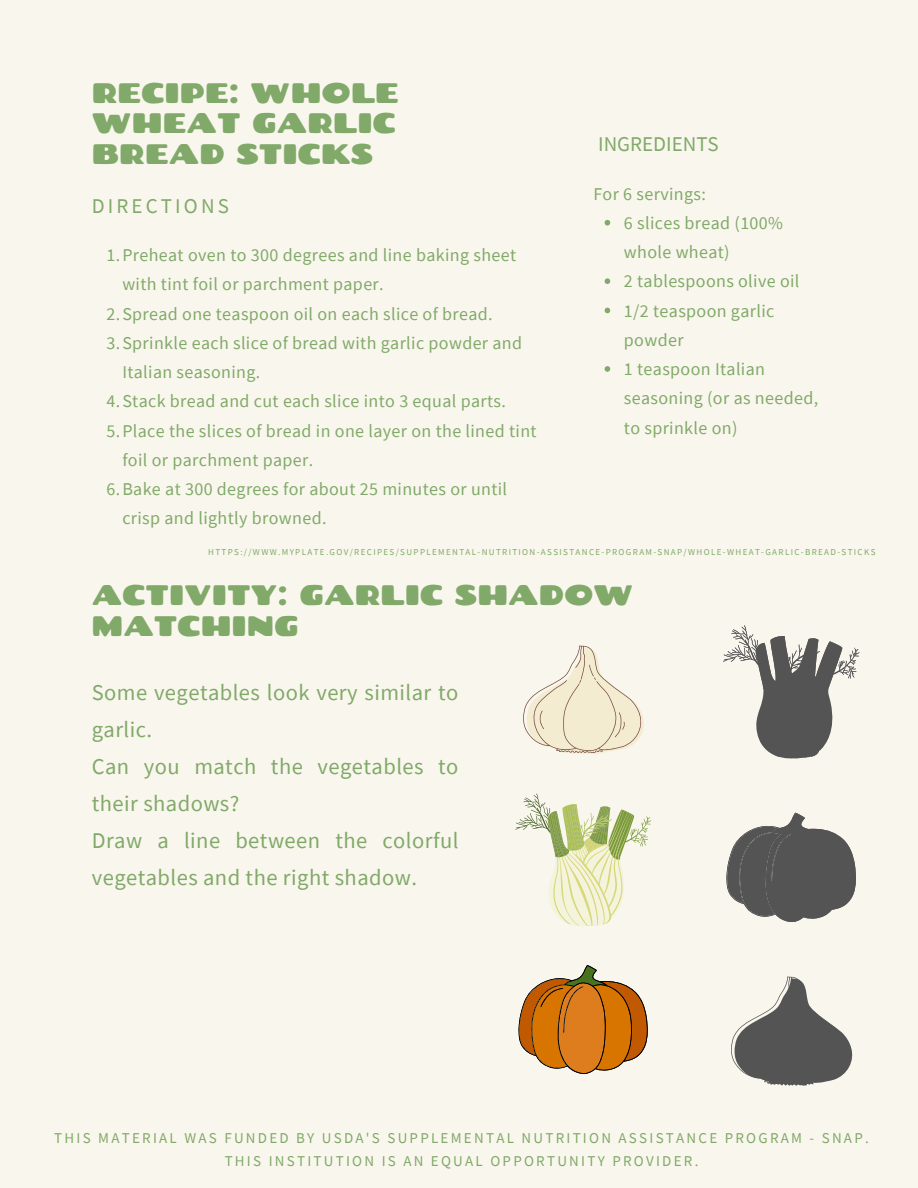
<style>
.page{position:relative;width:918px;height:1188px;background:#f9f7ed}
.page>*{position:absolute;margin:0;border:0;box-sizing:border-box;transform-origin:0 0}
.t1{font:28.2px/30.8px "Chango";color:#81a969;text-align:justify}
.t2{font:22.5px/37.2px "Source Sans Pro";letter-spacing:.02em;color:#81a969}
.t3{font:21px "Source Sans Pro";color:#81a969}
.t4{font:21px "Source Sans Pro";letter-spacing:.15em;color:#81a969}
.t5{font:18px/29.2px "Source Sans Pro";letter-spacing:.02em;color:#81a969}
.t6{font:15px/22.5px "Source Sans Pro";letter-spacing:.15em;color:#81a969;text-align:center}
.t7{font:9px "Source Sans Pro";letter-spacing:.15em;color:#81a969}
</style>
<div class="page">
<svg style="left:605px;top:220px;width:5px;height:6px"></svg>
<svg style="left:605px;top:278px;width:5px;height:6px"></svg>
<svg style="left:605px;top:308px;width:5px;height:5px"></svg>
<svg style="left:605px;top:366px;width:5px;height:6px"></svg>
<svg style="left:523px;top:645px;width:121px;height:109px"></svg>
<svg style="left:731px;top:976px;width:121px;height:109px"></svg>
<svg style="left:515px;top:794px;width:136px;height:132px"></svg>
<svg style="left:723px;top:625px;width:136px;height:133px"></svg>
<svg style="left:518px;top:965px;width:130px;height:109px"></svg>
<svg style="left:726px;top:813px;width:130px;height:109px"></svg>
<h1 class="t1" style="left:92px;top:76px;width:309px">RECIPE: WHOLE WHEAT GARLIC BREAD STICKS</h1>
<h2 class="t4" style="left:92px;top:192px;width:139px">DIRECTIONS</h2>
<p class="t5" style="left:122px;top:240px;width:395px;text-indent:-16px">1.Preheat oven to 300 degrees and line baking sheet with tint foil or parchment paper.</p>
<p class="t5" style="left:106px;top:298px;width:388px">2.Spread one teaspoon oil on each slice of bread.</p>
<p class="t5" style="left:122px;top:328px;width:401px;text-indent:-16px">3.Sprinkle each slice of bread with garlic powder and<br>Italian seasoning.</p>
<p class="t5" style="left:106px;top:386px;width:401px">4.Stack bread and cut each slice into 3 equal parts.</p>
<p class="t5" style="left:122px;top:415px;width:416px;text-indent:-16px">5.Place the slices of bread in one layer on the lined tint foil or parchment paper.</p>
<p class="t5" style="left:122px;top:474px;width:386px;text-indent:-16px">6.Bake at 300 degrees for about 25 minutes or until crisp and lightly browned.</p>
<p class="t3" style="left:598px;top:130px;width:122px">INGREDIENTS</p>
<h2 class="t5" style="left:593px;top:179px;width:114px">For 6 servings:</h2>
<h4 class="t5" style="left:624px;top:208px;width:161px">6 slices bread (100% whole wheat)</h4>
<p class="t5" style="left:624px;top:266px;width:177px">2 tablespoons olive oil</p>
<p class="t5" style="left:624px;top:296px;width:152px">1/2 teaspoon garlic powder</p>
<p class="t5" style="left:624px;top:354px;width:196px">1 teaspoon Italian seasoning (or as needed, to sprinkle on)</p>
<p class="t7" style="left:208px;top:546px;width:669px">HTTPS://WWW.MYPLATE.GOV/RECIPES/SUPPLEMENTAL-NUTRITION-ASSISTANCE-PROGRAM-SNAP/WHOLE-WHEAT-GARLIC-BREAD-STICKS</p>
<p class="t1" style="left:92px;top:579px;width:543px">ACTIVITY: GARLIC SHADOW<br>MATCHING</p>
<p class="t2" style="left:92px;top:673px;width:368px">Some vegetables look very similar to garlic.<br>Can you match the vegetables to their shadows?<br>Draw a line between the colorful vegetables and the right shadow.</p>
<h1 class="t6" style="left:54px;top:1127px;width:816px">THIS MATERIAL WAS FUNDED BY USDA'S SUPPLEMENTAL NUTRITION ASSISTANCE PROGRAM - SNAP.<br>THIS INSTITUTION IS AN EQUAL OPPORTUNITY PROVIDER.</h1>
</div>
